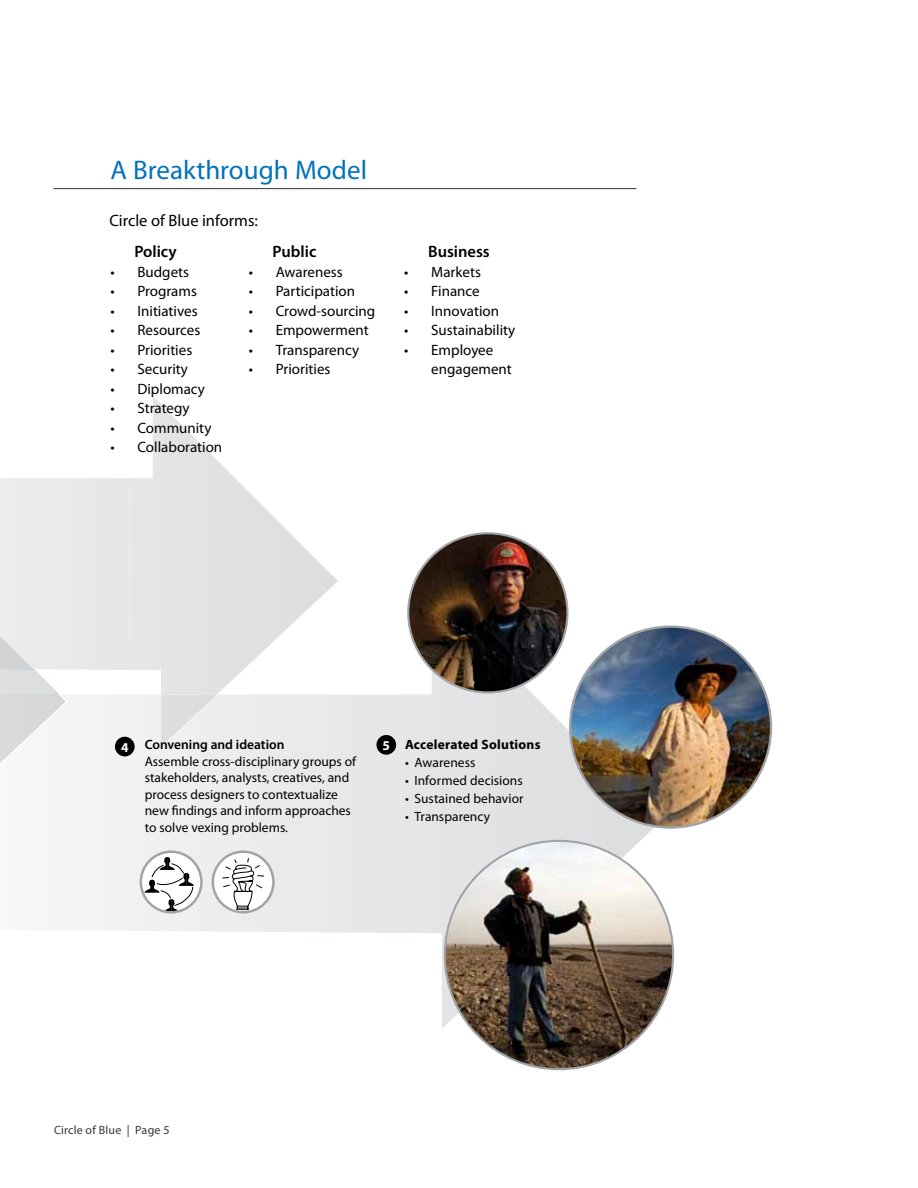
<style>
.page{position:relative;width:918px;height:1188px;background:#fff}
.page>*{position:absolute;margin:0;border:0;box-sizing:border-box;transform-origin:0 0}
.t1{font:27px "Myriad Pro";color:#0072bb}
.t2{font:16.5px "Myriad Pro";color:#000}
.t3{font:600 16.5px "Myriad Pro";color:#000}
.t4{font:15px/19.5px "Myriad Pro";color:#000}
.t5{font:13.5px/16.5px "Myriad Pro";color:#000}
.t6{font:700 13.5px "Myriad Pro";letter-spacing:.02em;color:#000}
.t7{font:700 13.5px "Myriad Pro";color:#fff}
.t8{font:12px "Myriad Pro";letter-spacing:.015em;color:#333637}
.s1{font-weight:700;color:#fff}
.s2{font-weight:600}
</style>
<div class="page">
<svg style="left:44px;top:592px;width:615px;height:437px"></svg>
<img style="left:161px;top:694px;width:56px;height:53px">
<svg style="left:0;top:478px;width:130px;height:334px"></svg>
<img style="left:0;top:634px;width:34px;height:35px">
<img style="left:0;top:694px;width:66px;height:71px">
<svg style="left:129px;top:397px;width:209px;height:297px"></svg>
<img style="left:408px;top:533px;width:159px;height:159px;border-radius:80px">
<img style="left:445px;top:841px;width:228px;height:228px;border-radius:114px">
<img style="left:570px;top:627px;width:201px;height:201px;border-radius:100px">
<div style="left:115px;top:737px;width:20px;height:19px;background:#000;border-radius:50%"></div>
<hr style="left:53px;top:188px;width:583px;height:1px;background:#333637">
<div style="left:213px;top:852px;width:59px;height:59px;background:#fff;border-radius:50%"></div>
<svg style="left:222px;top:857px;width:43px;height:54px"></svg>
<div style="left:212px;top:850px;width:63px;height:64px;border:2px solid #a1a3a6;border-radius:50%"></div>
<div style="left:142px;top:853px;width:58px;height:58px;background:#fff;border-radius:50%"></div>
<svg style="left:144px;top:857px;width:50px;height:54px"></svg>
<div style="left:140px;top:850px;width:63px;height:64px;border:2px solid #a1a3a6;border-radius:50%"></div>
<div style="left:376px;top:735px;width:20px;height:20px;background:#000;border-radius:50%"></div>
<h1 class="t1" style="left:110px;top:153px;width:258px">A Breakthrough Model</h1>
<p class="t2" style="left:109px;top:210px;width:150px">Circle of Blue informs:</p>
<p class="t3" style="left:134px;top:241px;width:44px">Policy</p>
<p class="t4" style="left:110px;top:262px;width:80px">• Budgets</p>
<p class="t4" style="left:110px;top:281px;width:88px">• Programs</p>
<p class="t4" style="left:110px;top:301px;width:89px">• Initiatives</p>
<p class="t4" style="left:110px;top:320px;width:91px">• Resources</p>
<p class="t4" style="left:110px;top:340px;width:83px">• Priorities</p>
<p class="t4" style="left:110px;top:359px;width:79px">• Security</p>
<p class="t4" style="left:110px;top:379px;width:96px">• Diplomacy</p>
<p class="t4" style="left:110px;top:398px;width:81px">• Strategy</p>
<p class="t4" style="left:110px;top:418px;width:103px">• Community</p>
<p class="t4" style="left:110px;top:437px;width:113px">• Collaboration</p>
<p class="t3" style="left:273px;top:241px;width:45px">Public</p>
<p class="t4" style="left:249px;top:262px;width:96px">• Awareness</p>
<p class="t4" style="left:249px;top:281px;width:108px">• Participation</p>
<p class="t4" style="left:249px;top:301px;width:128px">• Crowd-sourcing</p>
<p class="t4" style="left:249px;top:320px;width:122px">• Empowerment</p>
<p class="t4" style="left:249px;top:340px;width:112px">• Transparency</p>
<p class="t4" style="left:249px;top:359px;width:83px">• Priorities</p>
<p class="t3" style="left:428px;top:241px;width:63px">Business</p>
<p class="t4" style="left:404px;top:262px;width:78px">• Markets</p>
<p class="t4" style="left:404px;top:281px;width:77px">• Finance</p>
<p class="t4" style="left:404px;top:301px;width:96px">• Innovation</p>
<p class="t4" style="left:404px;top:320px;width:113px">• Sustainability</p>
<p class="t4" style="left:431px;top:340px;width:82px;text-indent:-27px">• Employee engagement</p>
<p class="t5" style="left:145px;top:736px;width:213px;text-indent:-24px"><span class="s1">4</span> <span class="s2">Convening and ideation<br></span>Assemble cross-disciplinary groups of stakeholders, analysts, creatives, and process designers to contextualize new findings and inform approaches to solve vexing problems.</p>
<p class="t6" style="left:405px;top:736px;width:137px">Accelerated Solutions</p>
<p class="t7" style="left:383px;top:737px;width:9px">5</p>
<p class="t5" style="left:405px;top:754px;width:72px">• Awareness</p>
<p class="t5" style="left:405px;top:772px;width:119px">• Informed decisions</p>
<p class="t5" style="left:405px;top:790px;width:120px">• Sustained behavior</p>
<p class="t5" style="left:405px;top:808px;width:87px">• Transparency</p>
<p class="t8" style="left:54px;top:1123px;width:117px">Circle of Blue | Page 5</p>
</div>
